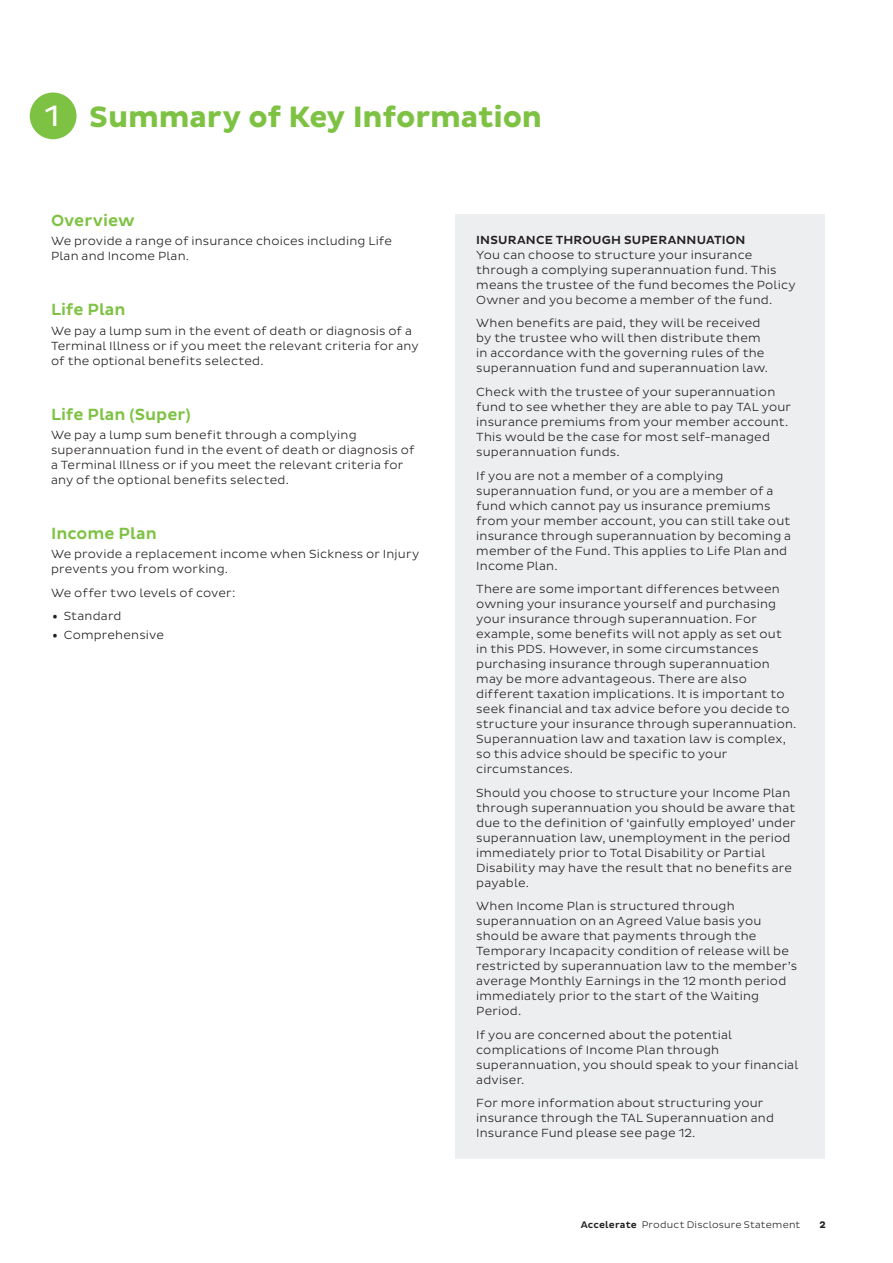
<style>
.page{position:relative;width:893px;height:1263px;background:#fff}
.page>*{position:absolute;margin:0;border:0;box-sizing:border-box;transform-origin:0 0}
.t1{font:700 30px "Pluto Sans";letter-spacing:-.005em;color:#7ec243}
.Subhead_L1{font:500 16.5px "Pluto Sans";color:#7ec243}
.Body_Copy{font:300 12px/15px "Pluto Sans";letter-spacing:.015em;color:#231f20}
.t2{font:300 9.75px "Pluto Sans";letter-spacing:.02em;color:#231f20}
.t3{font:700 9.75px "Pluto Sans";color:#231f20}
.s1{font-weight:400;color:#fff}
.s2{font-size:21px}
.s3{font-weight:500}
</style>
<div class="page">
<div style="left:455px;top:214px;width:370px;height:944px;background:#edeeef"></div>
<div style="left:30px;top:92px;width:47px;height:47px;background:#7ec243;border-radius:50%"></div>
<p class="t1" style="left:45px;top:100px;width:499px"><span class="s1">1</span> Summary of Key Information</p>
<p class="Subhead_L1" style="left:51px;top:211px;width:85px">Overview</p>
<p class="Body_Copy" style="left:51px;top:234px;width:343px">We provide a range of insurance choices including Life<br>Plan and Income Plan.</p>
<p class="Subhead_L1" style="left:51px;top:300px;width:76px">Life Plan</p>
<p class="Body_Copy" style="left:51px;top:323px;width:369px">We pay a lump sum in the event of death or diagnosis of a<br>Terminal Illness or if you meet the relevant criteria for any of the optional benefits selected.</p>
<p class="Subhead_L1" style="left:51px;top:405px;width:141px">Life Plan (Super)</p>
<p class="Body_Copy" style="left:51px;top:427px;width:365px">We pay a lump sum benefit through a complying superannuation fund in the event of death or diagnosis of a Terminal Illness or if you meet the relevant criteria for any of the optional benefits selected.</p>
<p class="Subhead_L1" style="left:51px;top:524px;width:107px">Income Plan</p>
<p class="Body_Copy" style="left:51px;top:547px;width:370px">We provide a replacement income when Sickness or Injury prevents you from working.</p>
<p class="Body_Copy" style="left:51px;top:585px;width:186px">We offer two levels of cover:</p>
<p class="Body_Copy" style="left:51px;top:609px;width:72px"><span class="s2">•</span> Standard</p>
<p class="Body_Copy" style="left:51px;top:628px;width:114px"><span class="s2">•</span> Comprehensive</p>
<p class="Body_Copy" style="left:476px;top:232px;width:321px"><span class="s3">INSURANCE THROUGH SUPERANNUATION<br></span>You can choose to structure your insurance through a complying superannuation fund. This means the trustee of the fund becomes the Policy Owner and you become a member of the fund.</p>
<p class="Body_Copy" style="left:476px;top:316px;width:293px">When benefits are paid, they will be received by the trustee who will then distribute them in accordance with the governing rules of the superannuation fund and superannuation law.</p>
<p class="Body_Copy" style="left:476px;top:384px;width:316px">Check with the trustee of your superannuation fund to see whether they are able to pay TAL your insurance premiums from your member account.<br>This would be the case for most self-managed superannuation funds.</p>
<p class="Body_Copy" style="left:476px;top:468px;width:316px">If you are not a member of a complying superannuation fund, or you are a member of a fund which cannot pay us insurance premiums from your member account, you can still take out insurance through superannuation by becoming a member of the Fund. This applies to Life Plan and Income Plan.</p>
<p class="Body_Copy" style="left:476px;top:581px;width:322px">There are some important differences between owning your insurance yourself and purchasing your insurance through superannuation. For example, some benefits will not apply as set out<br>in this PDS. However, in some circumstances purchasing insurance through superannuation may be more advantageous. There are also different taxation implications. It is important to seek financial and tax advice before you decide to structure your insurance through superannuation.<br>Superannuation law and taxation law is complex, so this advice should be specific to your circumstances.</p>
<p class="Body_Copy" style="left:476px;top:785px;width:321px">Should you choose to structure your Income Plan through superannuation you should be aware that due to the definition of ‘gainfully employed’ under superannuation law, unemployment in the period immediately prior to Total Disability or Partial Disability may have the result that no benefits are payable.</p>
<p class="Body_Copy" style="left:476px;top:899px;width:322px">When Income Plan is structured through superannuation on an Agreed Value basis you should be aware that payments through the Temporary Incapacity condition of release will be restricted by superannuation law to the member’s average Monthly Earnings in the 12 month period immediately prior to the start of the Waiting Period.</p>
<p class="Body_Copy" style="left:476px;top:1027px;width:323px">If you are concerned about the potential complications of Income Plan through superannuation, you should speak to your financial adviser.</p>
<p class="Body_Copy" style="left:476px;top:1096px;width:299px">For more information about structuring your insurance through the TAL Superannuation and<br>Insurance Fund please see page 12.</p>
<p class="t2" style="left:581px;top:1219px;width:221px"><span class="s3">Accelerate</span> Product Disclosure Statement</p>
<p class="t3" style="left:819px;top:1219px;width:8px">2</p>
</div>
